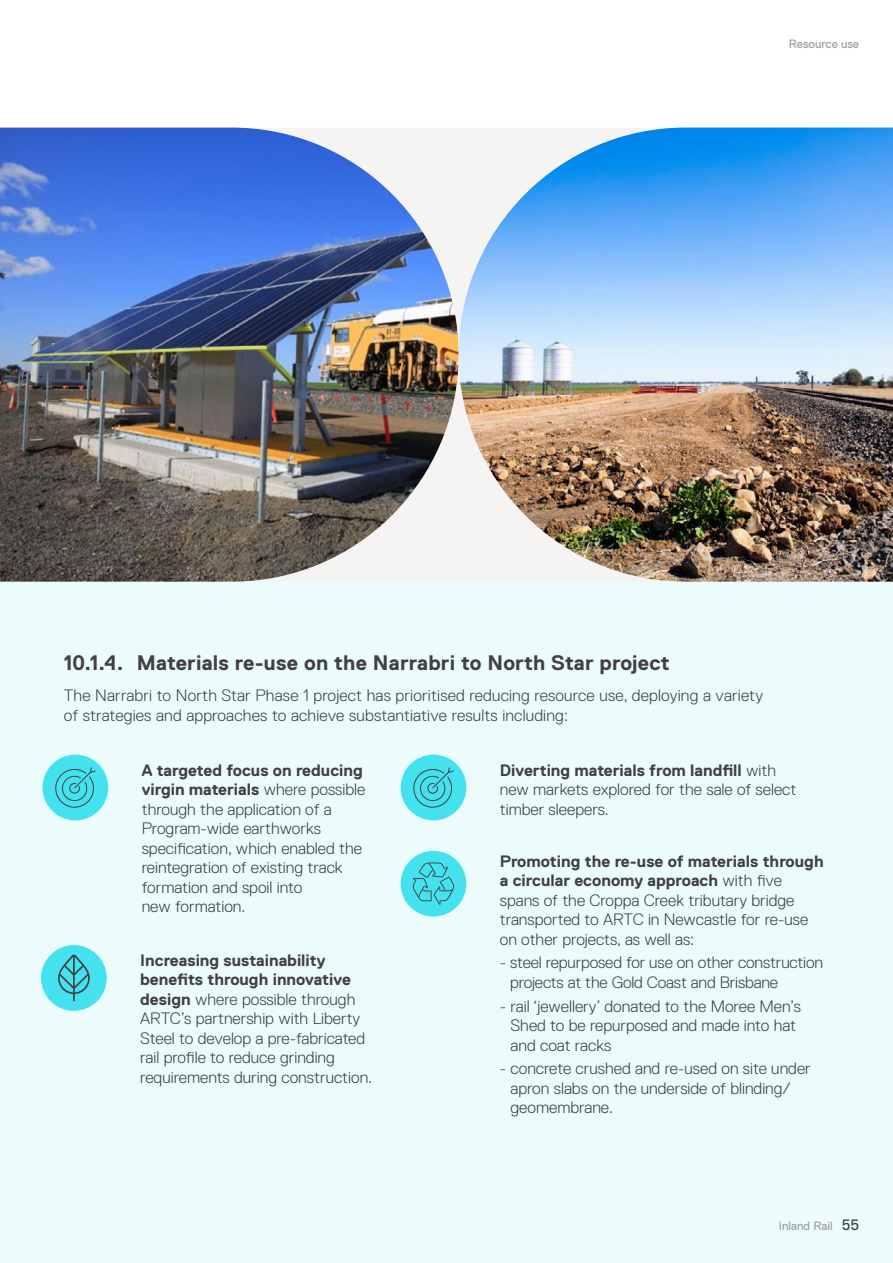
<style>
.page{position:relative;width:893px;height:1263px;background:#fff}
.page>*{position:absolute;margin:0;border:0;box-sizing:border-box;transform-origin:0 0}
.t1{font:700 21px "Replica LL";letter-spacing:.01em;color:#414042}
.t2{font:300 16.5px/19.5px "Replica LL";color:#414042}
.t3{font:12px "Replica LL";color:#a09fa0}
.s1{font-weight:700}
.s2{font-size:15px;color:#414042}
</style>
<div class="page">
<div style="left:0;top:582px;width:893px;height:681px;background:#ecfcfd"></div>
<div style="left:43px;top:755px;width:65px;height:65px;background:#44e1ef;border-radius:50%"></div>
<svg style="left:55px;top:767px;width:41px;height:41px"></svg>
<div style="left:401px;top:755px;width:65px;height:65px;background:#44e1ef;border-radius:50%"></div>
<svg style="left:413px;top:767px;width:41px;height:41px"></svg>
<div style="left:401px;top:851px;width:65px;height:65px;background:#44e1ef;border-radius:50%"></div>
<svg style="left:413px;top:862px;width:41px;height:43px"></svg>
<img style="left:0;top:128px;width:893px;height:454px">
<div style="left:41px;top:945px;width:66px;height:66px;background:#44e1ef;border-radius:50%"></div>
<svg style="left:58px;top:954px;width:32px;height:47px"></svg>
<p class="t3" style="left:789px;top:37px;width:72px">Resource use</p>
<h4 class="t1" style="left:64px;top:651px;width:607px">10.1.4. Materials re-use on the Narrabri to North Star project</h4>
<p class="t2" style="left:64px;top:686px;width:701px">The Narrabri to North Star Phase 1 project has prioritised reducing resource use, deploying a variety of strategies and approaches to achieve substantiative results including:</p>
<p class="t2" style="left:142px;top:760px;width:225px"><span class="s1">A targeted focus on reducing virgin materials</span> where possible through the application of a<br>Program-wide earthworks specification, which enabled the reintegration of existing track formation and spoil into<br>new formation.</p>
<p class="t2" style="left:500px;top:760px;width:298px"><span class="s1">Diverting materials from landfill</span> with new markets explored for the sale of select timber sleepers.</p>
<p class="t2" style="left:500px;top:851px;width:325px"><span class="s1">Promoting the re-use of materials through a circular economy approach</span> with five spans of the Croppa Creek tributary bridge transported to ARTC in Newcastle for re-use on other projects, as well as:</p>
<p class="t2" style="left:510px;top:953px;width:314px;text-indent:-10px">- steel repurposed for use on other construction projects at the Gold Coast and Brisbane</p>
<p class="t2" style="left:510px;top:996px;width:292px;text-indent:-11px">- rail ‘jewellery’ donated to the Moree Men’s<br>Shed to be repurposed and made into hat and coat racks</p>
<p class="t2" style="left:510px;top:1059px;width:302px;text-indent:-11px">- concrete crushed and re-used on site under apron slabs on the underside of blinding/ geomembrane.</p>
<p class="t2" style="left:140px;top:950px;width:233px"><span class="s1">Increasing sustainability benefits through innovative design</span> where possible through<br>ARTC’s partnership with Liberty<br>Steel to develop a pre-fabricated rail profile to reduce grinding requirements during construction.</p>
<p class="t3" style="left:779px;top:1219px;width:82px">Inland Rail <span class="s2">55</span></p>
</div>
